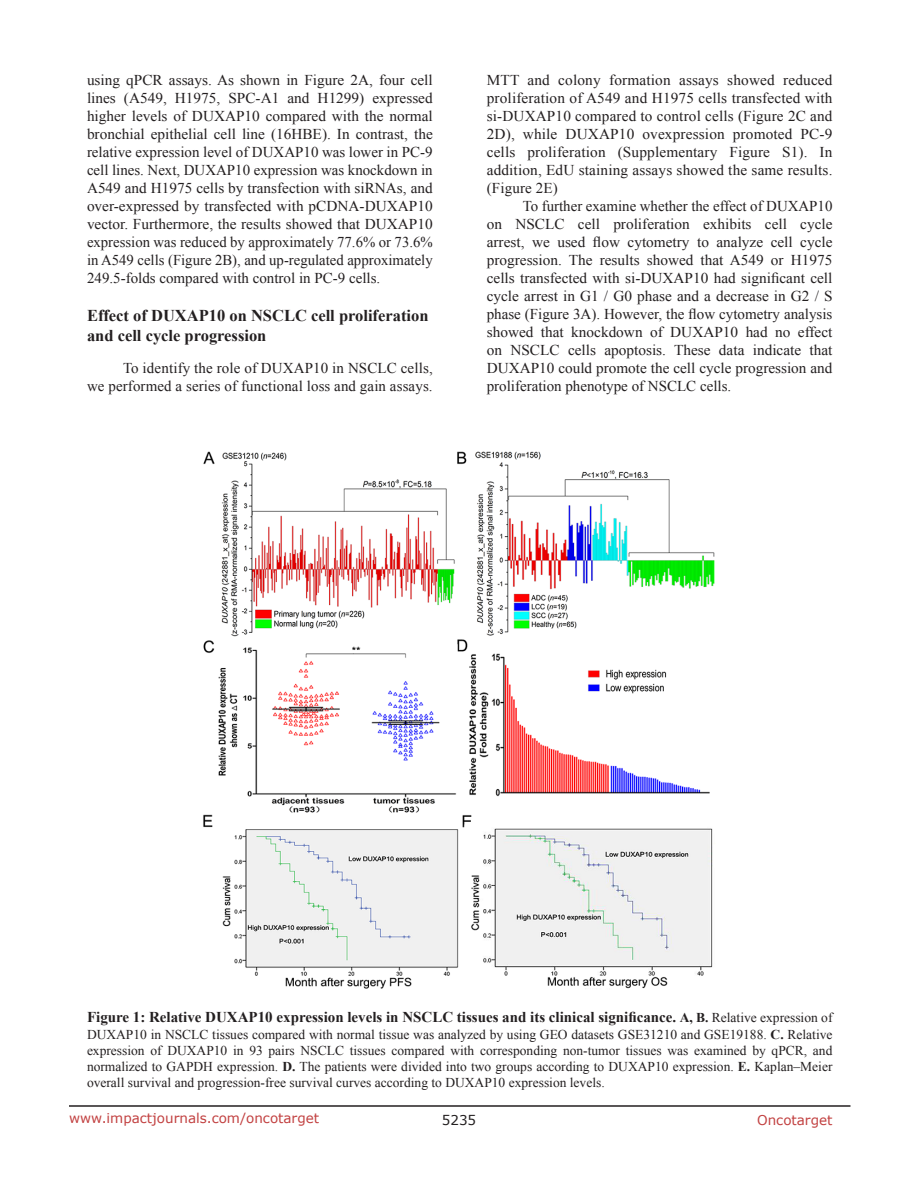
<style>
.page{position:relative;width:918px;height:1188px;background:#fff}
.page>*{position:absolute;margin:0;border:0;box-sizing:border-box;transform-origin:0 0}
.SubHeading{font:700 16.5px/19.8px "Times New Roman";color:#231f20}
.BodyText{font:15px/18px "Times New Roman";letter-spacing:.01em;color:#231f20;text-align:justify}
.figuretext{font:700 15px "Times New Roman";color:#231f20}
.figuretext-2{font:13.5px/16.2px "Times New Roman";color:#231f20;text-align:justify}
.t1{font:13.5px "Verdana";color:#c24141}
.t2{font:13.5px "Verdana";color:#231f20}
.s1{font-size:13.5px}
.s2{font-weight:400;font-size:13.5px}
.s3{font-weight:700}
</style>
<div class="page">
<hr style="left:69px;top:1105px;width:781px;height:2px;background:#231f20">
<img style="left:203px;top:451px;width:512px;height:538px">
<p class="BodyText" style="left:87px;top:71px;width:347px">using qPCR assays. As shown in Figure 2A, four cell lines (A549, H1975, SPC-A1 and H1299) expressed higher levels of DUXAP10 compared with the normal bronchial epithelial cell line (16HBE). In contrast, the relative expression level of DUXAP10 was lower in PC-9 cell lines. Next, DUXAP10 expression was knockdown in A549 and H1975 cells by transfection with siRNAs, and over-expressed by transfected with pCDNA-DUXAP10 vector. Furthermore, the results showed that DUXAP10 expression was reduced by approximately 77.6% or 73.6% in A549 cells (Figure 2B), and up-regulated approximately 249.5-folds compared with control in PC-9 cells.</p>
<p class="SubHeading" style="left:87px;top:305px;width:343px">Effect of DUXAP10 on NSCLC cell proliferation and cell cycle progression</p>
<p class="BodyText" style="left:87px;top:358px;width:347px;text-align:right">To identify the role of DUXAP10 in NSCLC cells,<br>we performed a series of functional loss and gain assays.</p>
<p class="BodyText" style="left:487px;top:71px;width:347px">MTT and colony formation assays showed reduced proliferation of A549 and H1975 cells transfected with si-DUXAP10 compared to control cells (Figure 2C and 2D), while DUXAP10 ovexpression promoted PC-9 cells proliferation (Supplementary Figure S1). In addition, EdU staining assays showed the same results. (Figure 2E)</p>
<p class="BodyText" style="left:487px;top:197px;width:347px;text-indent:36px">To further examine whether the effect of DUXAP10 on NSCLC cell proliferation exhibits cell cycle arrest, we used flow cytometry to analyze cell cycle progression. The results showed that A549 or H1975 cells transfected with si-DUXAP10 had significant cell cycle arrest in G1 / G0 phase and a decrease in G2 / S phase (Figure 3A). However, the flow cytometry analysis showed that knockdown of DUXAP10 had no effect on NSCLC cells apoptosis. These data indicate that DUXAP10 could promote the cell cycle progression and proliferation phenotype of NSCLC cells.</p>
<p class="figuretext" style="left:87px;top:1007px;width:747px">Figure 1: Relative DUXAP10 expression levels in NSCLC tissues and its clinical significance. <span class="s1">A, B.</span> <span class="s2">Relative expression of</span></p>
<p class="figuretext-2" style="left:87px;top:1026px;width:747px">DUXAP10 in NSCLC tissues compared with normal tissue was analyzed by using GEO datasets GSE31210 and GSE19188. <span class="s3">C.</span> Relative expression of DUXAP10 in 93 pairs NSCLC tissues compared with corresponding non-tumor tissues was examined by qPCR, and normalized to GAPDH expression. <span class="s3">D.</span> The patients were divided into two groups according to DUXAP10 expression. <span class="s3">E.</span> Kaplan–Meier overall survival and progression-free survival curves according to DUXAP10 expression levels.</p>
<p class="t1" style="left:69px;top:1109px;width:252px">www.impactjournals.com/oncotarget</p>
<p class="t2" style="left:442px;top:1111px;width:36px">5235</p>
<p class="t1" style="left:757px;top:1111px;width:77px">Oncotarget</p>
</div>
